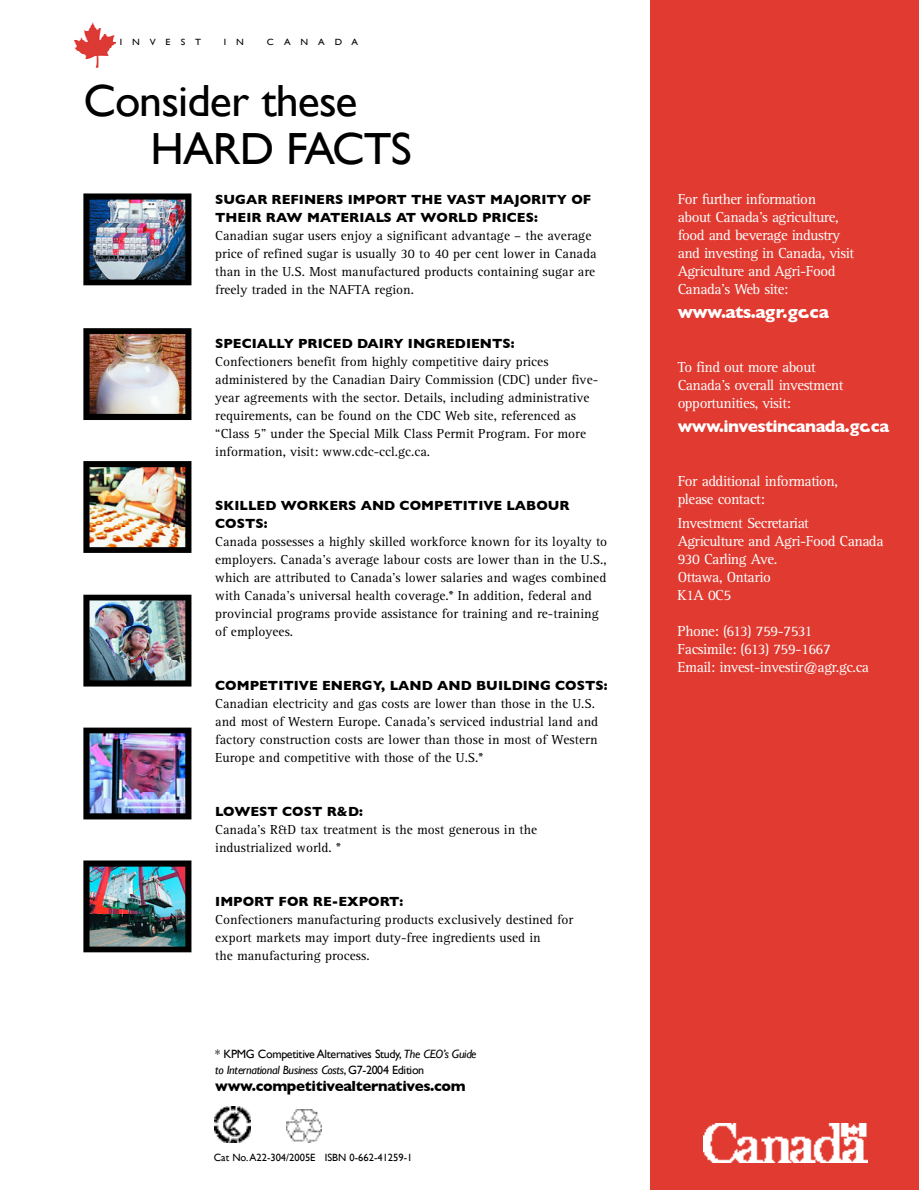
<style>
.page{position:relative;width:919px;height:1190px;background:#fff}
.page>*{position:absolute;margin:0;border:0;box-sizing:border-box;transform-origin:0 0}
.t1{font:45px/48.3px "Gill Sans";letter-spacing:-.02em;color:#000}
.t2{font:700 18px "Gill Sans";color:#fff}
.t3{font:700 17.25px "Gill Sans";letter-spacing:-.035em;color:#fff}
.t4{font:15px/18px "Rotis Serif";letter-spacing:-.035em;color:#fff}
.t5{font:700 15px "Gill Sans";letter-spacing:-.025em;color:#000}
.t6{font:13.5px/18px "Rotis Serif";color:#000}
.t7{font:700 13.5px/18px "Gill Sans";color:#000}
.t8{font:12px/16.5px "Gill Sans";letter-spacing:-.03em;color:#000}
.t9{font:10.5px "Gill Sans";color:#000}
.t10{font:9px "Gill Sans";letter-spacing:.995em;color:#000;scale:1.1 1}
.s1{font-style:italic}
</style>
<div class="page">
<div style="left:650px;top:0;width:268px;height:1189px;background:#e13a30"></div>
<img style="left:74px;top:23px;width:41px;height:44px">
<img style="left:286px;top:1109px;width:35px;height:33px">
<img style="left:214px;top:1106px;width:36px;height:36px">
<img style="left:83px;top:193px;width:108px;height:92px">
<img style="left:83px;top:328px;width:108px;height:92px">
<img style="left:83px;top:461px;width:108px;height:92px">
<img style="left:83px;top:594px;width:108px;height:92px">
<img style="left:83px;top:727px;width:108px;height:92px">
<img style="left:83px;top:860px;width:108px;height:92px">
<img style="left:703px;top:1123px;width:164px;height:39px">
<p class="t10" style="left:120px;top:37px;width:75px">INVEST</p>
<p class="t10" style="left:224px;top:37px;width:20px">I N</p>
<p class="t10" style="left:267px;top:37px;width:84px">CA N A DA</p>
<h1 class="t1" style="left:150px;top:76px;width:263px;text-indent:-67px">Consider these<br>HARD FAC T S</h1>
<p class="t7" style="left:215px;top:190px;width:377px">SUGAR REFINERS IMPORT THE VAST MAJORITY OF<br>THEIR RAW MATERIALS AT WORLD PRICES:</p>
<p class="t6" style="left:215px;top:228px;width:383px">Canadian sugar users enjoy a significant advantage – the average price of refined sugar is usually 30 to 40 per cent lower in Canada than in the U.S. Most manufactured products containing sugar are freely traded in the NAFTA region.</p>
<p class="t7" style="left:215px;top:334px;width:301px">SPECIALLY PRICED DAIRY INGREDIENTS:</p>
<p class="t6" style="left:215px;top:354px;width:384px">Confectioners benefit from highly competitive dairy prices administered by the Canadian Dairy Commission (CDC) under five&shy;year agreements with the sector. Details, including administrative requirements, can be found on the CDC Web site, referenced as “Class 5" under the Special Milk Class Permit Program. For more information, visit: www.cdc-ccl.gc.ca.</p>
<p class="t7" style="left:215px;top:496px;width:356px">SKILLED WORKERS AND COMPETITIVE LABOUR<br>COSTS:</p>
<p class="t6" style="left:215px;top:534px;width:393px">Canada possesses a highly skilled workforce known for its loyalty to employers. Canada’s average labour costs are lower than in the U.S., which are attributed to Canada’s lower salaries and wages combined with Canada’s universal health coverage.* In addition, federal and provincial programs provide assistance for training and re-training of employees.</p>
<p class="t7" style="left:215px;top:676px;width:394px">COMPETITIVE ENERGY, LAND AND BUILDING COSTS:</p>
<p class="t6" style="left:215px;top:696px;width:384px">Canadian electricity and gas costs are lower than those in the U.S. and most of Western Europe. Canada’s serviced industrial land and factory construction costs are lower than those in most of Western Europe and competitive with those of the U.S.*</p>
<p class="t7" style="left:215px;top:802px;width:149px">LOWEST COST R&amp;D:</p>
<p class="t6" style="left:215px;top:822px;width:323px">Canada’s R&amp;D tax treatment is the most generous in the industrialized world. *</p>
<p class="t7" style="left:215px;top:892px;width:190px">IMPORT FOR RE-EXPORT:</p>
<p class="t6" style="left:215px;top:912px;width:359px">Confectioners manufacturing products exclusively destined for export markets may import duty-free ingredients used in<br>the manufacturing process.</p>
<p class="t8" style="left:215px;top:1045px;width:263px">* KPMG Competitive A lte rn atives Study, <span class="s1">The C E O’s Guide to International Business Costs</span>, G7-2004 Edition</p>
<p class="t5" style="left:215px;top:1077px;width:252px">w w w.c o m p e t it ive a lt e r n a t ive s .c o m</p>
<p class="t9" style="left:214px;top:1150px;width:200px">Cat No.A22-304/2005E ISBN 0-662-41259-1</p>
<p class="t4" style="left:677px;top:191px;width:178px">For further information<br>about Canada’s agriculture, food and beverage industry and investing in Canada, visit<br>Agriculture and Agri-Food<br>Canada’s Web site:</p>
<h2 class="t2" style="left:677px;top:301px;width:153px">w w w.a ts .agr.g c.c a</h2>
<p class="t4" style="left:677px;top:359px;width:167px">To find out more about<br>Canada’s overall investment opportunities, visit:</p>
<p class="t3" style="left:677px;top:415px;width:213px">w w w.in ve s tin c an a da.g c.c a</p>
<p class="t4" style="left:677px;top:473px;width:162px">For additional information, please contact:</p>
<p class="t4" style="left:677px;top:515px;width:207px">Investment Secretariat<br>Agriculture and Agri-Food Canada<br>930 Carling Av e.<br>Ottawa, Ontario<br>K1A 0C5</p>
<p class="t4" style="left:677px;top:623px;width:193px">Phone: (613) 759-7531<br>Facsimile: (613) 759-1667<br>Email: invest-investir@agr.g c.ca</p>
</div>
